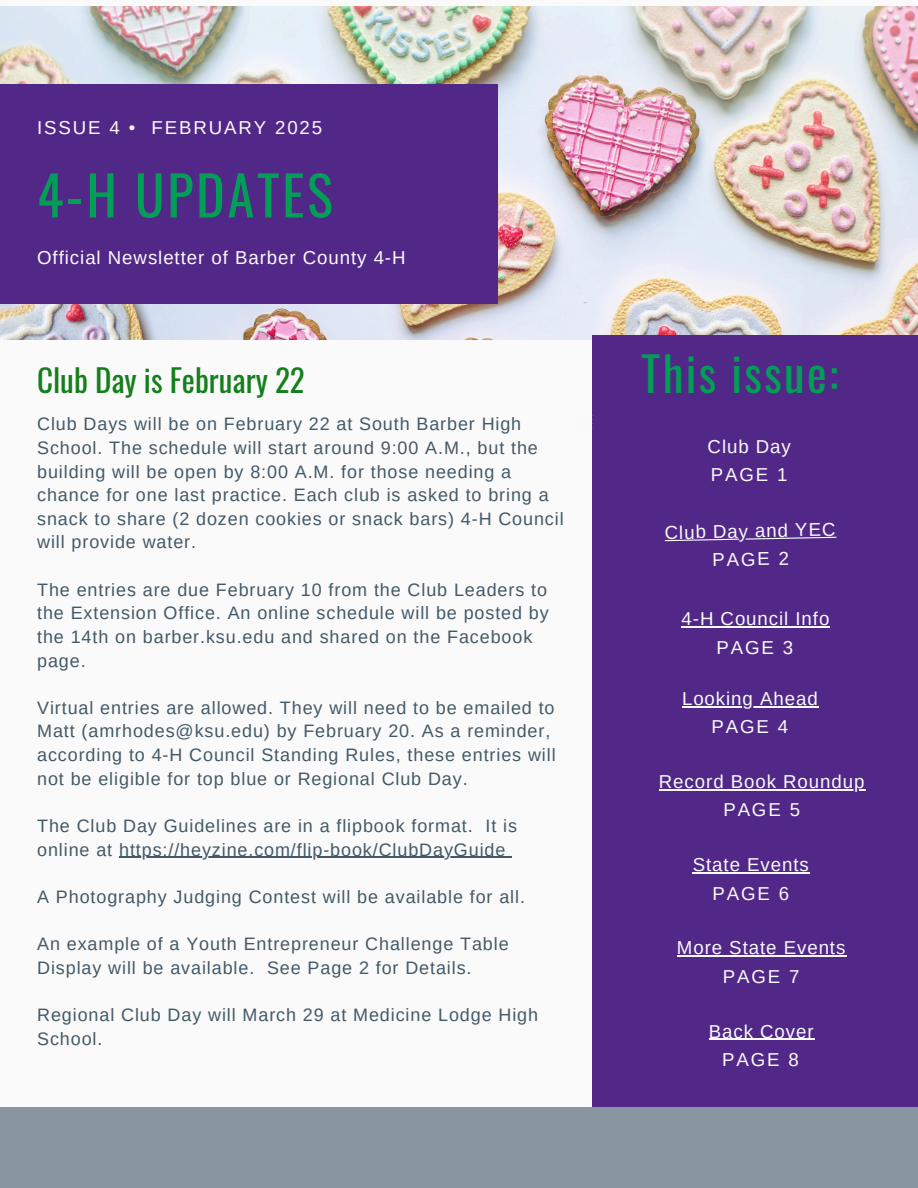
<style>
.page{position:relative;width:918px;height:1188px;background:#fafafa}
.page>*{position:absolute;margin:0;border:0;box-sizing:border-box;transform-origin:0 0}
.t1{font:54.45px "Oswald";letter-spacing:.05em;color:#029d56}
.t2{font:46.65px "Oswald";letter-spacing:.05em;color:#029d56}
.t3{font:31.05px "Oswald";color:#147f1b}
.t4{font:18.75px "Arimo";letter-spacing:.05em;color:#fafafa}
.t5{font:18.75px "Arimo";letter-spacing:.1em;color:#fafafa}
.t6{font:18.6px "Arimo";letter-spacing:.1em;color:#fafafa}
.t7{font:18px/23.7px "Arimo";letter-spacing:.05em;color:#435967}
</style>
<div class="page">
<img style="left:0;top:6px;width:918px;height:333px">
<div style="left:593px;top:335px;width:325px;height:853px;background:#512888"></div>
<div style="left:0;top:84px;width:498px;height:219px;background:#512888"></div>
<div style="left:0;top:1107px;width:918px;height:81px;background:#8996a0"></div>
<hr style="left:119px;top:857px;width:387px;height:1px;background:#435967">
<svg style="left:592px;top:414px;width:1px;height:15px"></svg>
<svg style="left:665px;top:537px;width:172px;height:4px"></svg>
<hr style="left:693px;top:872px;width:117px;height:1px;background:#fafafa">
<hr style="left:682px;top:706px;width:137px;height:1px;background:#fafafa">
<hr style="left:659px;top:789px;width:207px;height:1px;background:#fafafa">
<hr style="left:682px;top:626px;width:148px;height:2px;background:#fafafa">
<hr style="left:709px;top:1039px;width:106px;height:1px;background:#fafafa">
<hr style="left:677px;top:956px;width:169px;height:1px;background:#fafafa">
<h4 class="t5" style="left:37px;top:117px;width:287px">ISSUE 4 • FEBRUARY 2025</h4>
<p class="t1" style="left:37px;top:153px;width:297px">4-H UPDATES</p>
<p class="t4" style="left:37px;top:247px;width:370px">Official Newsletter of Barber County 4-H</p>
<p class="t3" style="left:37px;top:356px;width:269px">Club Day is February 22</p>
<p class="t7" style="left:37px;top:412px;width:528px">Club Days will be on February 22 at South Barber High School. The schedule will start around 9:00 A.M., but the building will be open by 8:00 A.M. for those needing a chance for one last practice. Each club is asked to bring a snack to share (2 dozen cookies or snack bars) 4-H Council will provide water.</p>
<p class="t7" style="left:37px;top:578px;width:513px">The entries are due February 10 from the Club Leaders to the Extension Office. An online schedule will be posted by the 14th on barber.ksu.edu and shared on the Facebook page.</p>
<h4 class="t7" style="left:37px;top:696px;width:520px">Virtual entries are allowed. They will need to be emailed to Matt (amrhodes@ksu.edu) by February 20. As a reminder, according to 4-H Council Standing Rules, these entries will not be eligible for top blue or Regional Club Day.</h4>
<h1 class="t7" style="left:37px;top:814px;width:481px">The Club Day Guidelines are in a flipbook format. It is online at https://heyzine.com/flip-book/ClubDayGuide</h1>
<p class="t7" style="left:37px;top:885px;width:489px">A Photography Judging Contest will be available for all.</p>
<p class="t7" style="left:37px;top:932px;width:473px">An example of a Youth Entrepreneur Challenge Table<br>Display will be available.</p>
<p class="t7" style="left:267px;top:956px;width:206px">See Page 2 for Details.</p>
<p class="t7" style="left:37px;top:1003px;width:502px">Regional Club Day will March 29 at Medicine Lodge High<br>School.</p>
<h4 class="t2" style="left:641px;top:337px;width:199px">This issue:</h4>
<p class="t4" style="left:708px;top:436px;width:85px">Club Day</p>
<h4 class="t4" style="left:711px;top:464px;width:78px">PAGE 1</h4>
<p class="t4" style="left:665px;top:522px;width:172px;rotate:-1deg">Club Day and YEC</p>
<h4 class="t4" style="left:712px;top:549px;width:78px;rotate:-1deg">PAGE 2</h4>
<p class="t4" style="left:682px;top:608px;width:149px">4-H Council Info</p>
<h4 class="t6" style="left:717px;top:637px;width:78px">PAGE 3</h4>
<p class="t4" style="left:682px;top:688px;width:137px">Looking Ahead</p>
<h4 class="t6" style="left:712px;top:717px;width:78px">PAGE 4</h4>
<p class="t4" style="left:659px;top:771px;width:207px">Record Book Roundup</p>
<h4 class="t6" style="left:723px;top:800px;width:78px">PAGE 5</h4>
<p class="t4" style="left:693px;top:854px;width:118px">State Events</p>
<h4 class="t6" style="left:712px;top:883px;width:78px">PAGE 6</h4>
<p class="t4" style="left:677px;top:937px;width:170px">More State Events</p>
<p class="t6" style="left:723px;top:966px;width:78px">PAGE 7</p>
<h3 class="t4" style="left:709px;top:1021px;width:106px">Back Cover</h3>
<p class="t6" style="left:722px;top:1049px;width:78px">PAGE 8</p>
</div>
